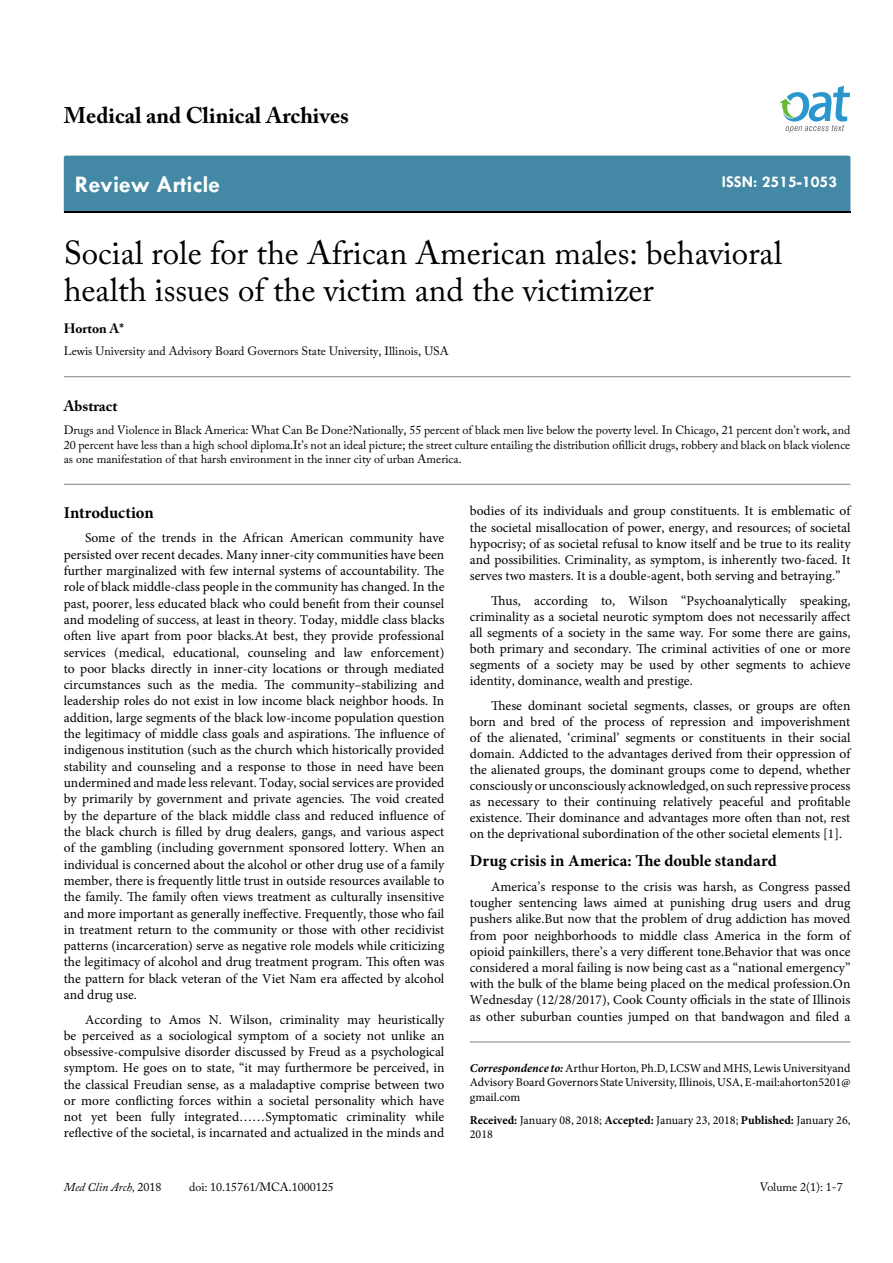
<style>
.page{position:relative;width:893px;height:1263px;background:#fff}
.page>*{position:absolute;margin:0;border:0;box-sizing:border-box;transform-origin:0 0}
.t1{font:33px/37.5px "Adobe Caslon Pro";color:#000}
.t2{font:700 24px "Tw Cen";color:#fff}
.t3{font:700 22.5px "Adobe Caslon Pro";color:#000}
.t4{font:700 16.5px "Minion Pro";color:#000}
.t5{font:700 16.5px "Tw Cen";color:#fff}
.t6{font:700 15px "Adobe Caslon Pro";color:#000}
.t7{font:13.5px/16.4px "Minion Pro";color:#000;text-align:justify}
.t8{font:700 13.5px "Adobe Caslon Pro";color:#000}
.t9{font:12px/14.4px "Adobe Caslon Pro";color:#000;text-align:justify}
.t10{font:12px/14.4px "Minion Pro";color:#000;text-align:justify}
.t11{font:italic 12px "Adobe Caslon Pro";color:#000}
.s1{font-weight:700;font-style:italic}
.s2{font-weight:700}
.s3{font-style:normal}
</style>
<div class="page">
<div style="left:64px;top:156px;width:786px;height:56px;background:#4389a5"></div>
<svg style="left:779px;top:86px;width:71px;height:47px"></svg>
<hr style="left:64px;top:376px;width:786px;height:1px;background:#808285">
<hr style="left:64px;top:484px;width:786px;height:1px;background:#808285">
<hr style="left:470px;top:1042px;width:380px;height:1px;background:#808285">
<h3 class="t3" style="left:64px;top:102px;width:287px">Medical and Clinical Archives</h3>
<h2 class="t2" style="left:75px;top:170px;width:147px">Review Article</h2>
<p class="t5" style="left:722px;top:172px;width:117px">ISSN: 2515-1053</p>
<h1 class="t1" style="left:64px;top:233px;width:720px">Social role for the African American males: behavioral health issues of the victim and the victimizer</h1>
<p class="t8" style="left:64px;top:321px;width:61px">Horton A*</p>
<p class="t9" style="left:64px;top:344px;width:386px">Lewis University and Advisory Board Governors State University, Illinois, USA</p>
<p class="t6" style="left:64px;top:397px;width:55px">Abstract</p>
<p class="t9" style="left:64px;top:423px;width:788px">Drugs and Violence in Black America: What Can Be Done?Nationally, 55 percent of black men live below the poverty level. In Chicago, 21 percent don’t work, and 20 percent have less than a high school diploma.It’s not an ideal picture; the street culture entailing the distribution ofillicit drugs, robbery and black on black violence as one manifestation of that harsh environment in the inner city of urban America.</p>
<p class="t4" style="left:64px;top:501px;width:91px">Introduction</p>
<p class="t7" style="left:64px;top:530px;width:382px;text-indent:21px">Some of the trends in the African American community have persisted over recent decades. Many inner-city communities have been further marginalized with few internal systems of accountability. The role of black middle-class people in the community has changed. In the past, poorer, less educated black who could benefit from their counsel and modeling of success, at least in theory. Today, middle class blacks often live apart from poor blacks.At best, they provide professional services (medical, educational, counseling and law enforcement) to poor blacks directly in inner-city locations or through mediated circumstances such as the media. The community–stabilizing and leadership roles do not exist in low income black neighbor hoods. In addition, large segments of the black low-income population question the legitimacy of middle class goals and aspirations. The influence of indigenous institution (such as the church which historically provided stability and counseling and a response to those in need have been undermined and made less relevant. Today, social services are provided by primarily by government and private agencies. The void created by the departure of the black middle class and reduced influence of the black church is filled by drug dealers, gangs, and various aspect of the gambling (including government sponsored lottery. When an individual is concerned about the alcohol or other drug use of a family member, there is frequently little trust in outside resources available to the family. The family often views treatment as culturally insensitive and more important as generally ineffective. Frequently, those who fail in treatment return to the community or those with other recidivist patterns (incarceration) serve as negative role models while criticizing the legitimacy of alcohol and drug treatment program. This often was the pattern for black veteran of the Viet Nam era affected by alcohol and drug use.</p>
<p class="t7" style="left:64px;top:1011px;width:382px;text-indent:21px">According to Amos N. Wilson, criminality may heuristically be perceived as a sociological symptom of a society not unlike an obsessive-compulsive disorder discussed by Freud as a psychological symptom. He goes on to state, “it may furthermore be perceived, in the classical Freudian sense, as a maladaptive comprise between two or more conflicting forces within a societal personality which have not yet been fully integrated……Symptomatic criminality while reflective of the societal, is incarnated and actualized in the minds and</p>
<p class="t7" style="left:470px;top:503px;width:382px">bodies of its individuals and group constituents. It is emblematic of the societal misallocation of power, energy, and resources; of societal hypocrisy; of as societal refusal to know itself and be true to its reality and possibilities. Criminality, as symptom, is inherently two-faced. It serves two masters. It is a double-agent, both serving and betraying.”</p>
<p class="t7" style="left:470px;top:592px;width:382px;text-indent:21px">Thus, according to, Wilson “Psychoanalytically speaking, criminality as a societal neurotic symptom does not necessarily affect all segments of a society in the same way. For some there are gains, both primary and secondary. The criminal activities of one or more segments of a society may be used by other segments to achieve identity, dominance, wealth and prestige.</p>
<p class="t7" style="left:470px;top:697px;width:382px;text-indent:21px">These dominant societal segments, classes, or groups are often born and bred of the process of repression and impoverishment of the alienated, ‘criminal’ segments or constituents in their social domain. Addicted to the advantages derived from their oppression of the alienated groups, the dominant groups come to depend, whether consciously or unconsciously acknowledged, on such repressive process as necessary to their continuing relatively peaceful and profitable existence. Their dominance and advantages more often than not, rest on the deprivational subordination of the other societal elements [1].</p>
<p class="t4" style="left:470px;top:849px;width:308px">Drug crisis in America: The double standard</p>
<p class="t7" style="left:470px;top:879px;width:382px;text-indent:21px">America’s response to the crisis was harsh, as Congress passed tougher sentencing laws aimed at punishing drug users and drug pushers alike.But now that the problem of drug addiction has moved from poor neighborhoods to middle class America in the form of opioid painkillers, there’s a very different tone.Behavior that was once considered a moral failing is now being cast as a “national emergency” with the bulk of the blame being placed on the medical profession.On Wednesday (12/28/2017), Cook County officials in the state of Illinois as other suburban counties jumped on that bandwagon and filed a</p>
<p class="t10" style="left:470px;top:1061px;width:382px"><span class="s1">Correspondence to:</span> Arthur Horton, Ph.D, LCSW and MHS, Lewis Universityand Advisory Board Governors State University, Illinois, USA, E-mail:ahorton5201@ gmail.com</p>
<p class="t10" style="left:470px;top:1113px;width:382px"><span class="s2">Received:</span> January 08, 2018; <span class="s2">Accepted:</span> January 23, 2018; <span class="s2">Published:</span> January 26,<br>2018</p>
<p class="t11" style="left:64px;top:1180px;width:99px">Med Clin Arch, <span class="s3">2018</span></p>
<p class="t9" style="left:189px;top:1180px;width:146px">doi: 10.15761/MCA.1000125</p>
<p class="t9" style="left:760px;top:1180px;width:84px">Volume 2(1): 1-7</p>
</div>
